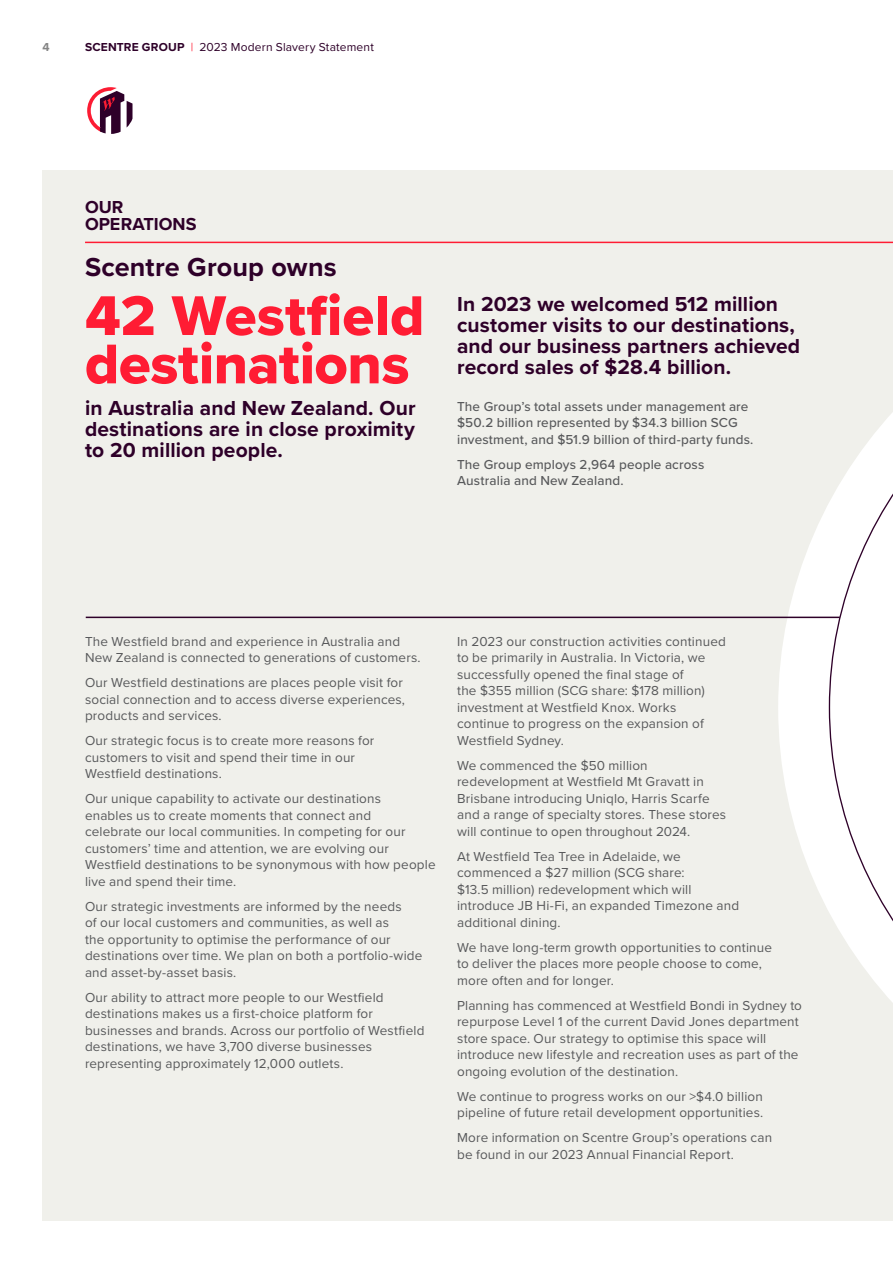
<style>
.page{position:relative;width:893px;height:1263px;background:#fff}
.page>*{position:absolute;margin:0;border:0;box-sizing:border-box;transform-origin:0 0}
._05_Body{font:58.05px/48.3px "Proxima Nova Extrabld";letter-spacing:-.005em;color:#ff1c33}
._05_Body-2{font:700 27px "Proxima Nova";letter-spacing:.005em;color:#2e0029}
._05_Body-3{font:700 21px/21px "Proxima Nova";letter-spacing:.005em;color:#2e0029;text-align:justify}
.CAPS_Subheading_lvl_1{font:700 18px/16.5px "Proxima Nova";letter-spacing:.005em;color:#2e0029}
._05_Body-4{font:13.5px/16.5px "Proxima Nova";letter-spacing:.01em;color:#58595b}
._05_Body-5{font:500 13.5px/16.5px "Proxima Nova";letter-spacing:.01em;color:#58595b}
.t1{font:12px "Proxima Nova";letter-spacing:.015em;color:#2e0029}
.t2{font:700 12px "Proxima Nova";color:#858585}
.s1{font-weight:700}
.s2{color:#ff1c33}
</style>
<div class="page">
<div style="left:43px;top:170px;width:850px;height:1050px;background:#f0f0eb"></div>
<hr style="left:85px;top:242px;width:808px;height:1px;background:#ff1c33">
<svg style="left:778px;top:506px;width:50px;height:403px;fill:#fff"></svg>
<svg style="left:828px;top:412px;width:65px;height:590px;background:#f9f8f8"></svg>
<hr style="left:86px;top:617px;width:754px;height:1px;background:#2e0029">
<svg style="left:87px;top:87px;width:46px;height:47px"></svg>
<p class="t2" style="left:43px;top:38px;width:9px">4</p>
<p class="t1" style="left:85px;top:38px;width:290px"><span class="s1">SCENTRE GROUP</span> <span class="s2">|</span> 2023 Modern Slavery Statement</p>
<p class="CAPS_Subheading_lvl_1" style="left:85px;top:198px;width:113px">OUR<br>OPERATIONS</p>
<p class="_05_Body-2" style="left:85px;top:247px;width:253px">Scentre Group owns</p>
<p class="_05_Body" style="left:85px;top:291px;width:341px">42 Westfield destinations</p>
<p class="_05_Body-3" style="left:85px;top:397px;width:332px">in Australia and New Zealand. Our destinations are in close proximity to 20 million people.</p>
<p class="_05_Body-3" style="left:457px;top:293px;width:345px;text-align:left">In 2023 we welcomed 512 million customer visits to our destinations, and our business partners achieved record sales of $28.4 billion.</p>
<p class="_05_Body-5" style="left:457px;top:397px;width:298px">The Group’s total assets under management are $50.2 billion represented by $34.3 billion SCG investment, and $51.9 billion of third‑party funds.</p>
<p class="_05_Body-5" style="left:457px;top:455px;width:249px">The Group employs 2,964 people across<br>Australia and New Zealand.</p>
<p class="_05_Body-4" style="left:85px;top:632px;width:337px">The Westfield brand and experience in Australia and<br>New Zealand is connected to generations of customers.</p>
<p class="_05_Body-4" style="left:85px;top:674px;width:321px">Our Westfield destinations are places people visit for social connection and to access diverse experiences, products and services.</p>
<p class="_05_Body-4" style="left:85px;top:732px;width:291px">Our strategic focus is to create more reasons for customers to visit and spend their time in our<br>Westfield destinations.</p>
<p class="_05_Body-4" style="left:85px;top:790px;width:352px">Our unique capability to activate our destinations<br>enables us to create moments that connect and<br>celebrate our local communities. In competing for our customers’ time and attention, we are evolving our Westfield destinations to be synonymous with how people live and spend their time.</p>
<p class="_05_Body-4" style="left:85px;top:897px;width:339px">Our strategic investments are informed by the needs<br>of our local customers and communities, as well as<br>the opportunity to optimise the performance of our destinations over time. We plan on both a portfolio-wide and asset-by-asset basis.</p>
<p class="_05_Body-4" style="left:85px;top:988px;width:341px">Our ability to attract more people to our Westfield destinations makes us a first-choice platform for businesses and brands. Across our portfolio of Westfield destinations, we have 3,700 diverse businesses representing approximately 12,000 outlets.</p>
<p class="_05_Body-4" style="left:457px;top:632px;width:270px">In 2023 our construction activities continued to be primarily in Australia. In Victoria, we successfully opened the final stage of<br>the $355 million (SCG share: $178 million) investment at Westfield Knox. Works continue to progress on the expansion of Westfield Sydney.</p>
<p class="_05_Body-4" style="left:457px;top:756px;width:270px">We commenced the $50 million redevelopment at Westfield Mt Gravatt in Brisbane introducing Uniqlo, Harris Scarfe and a range of specialty stores. These stores will continue to open throughout 2024.</p>
<p class="_05_Body-4" style="left:457px;top:847px;width:284px">At Westfield Tea Tree in Adelaide, we commenced a $27 million (SCG share:<br>$13.5 million) redevelopment which will introduce JB Hi-Fi, an expanded Timezone and additional dining.</p>
<p class="_05_Body-4" style="left:457px;top:938px;width:316px">We have long-term growth opportunities to continue to deliver the places more people choose to come, more often and for longer.</p>
<p class="_05_Body-4" style="left:457px;top:996px;width:346px">Planning has commenced at Westfield Bondi in Sydney to repurpose Level 1 of the current David Jones department store space. Our strategy to optimise this space will introduce new lifestyle and recreation uses as part of the ongoing evolution of the destination.</p>
<p class="_05_Body-4" style="left:457px;top:1087px;width:308px">We continue to progress works on our &gt;$4.0 billion pipeline of future retail development opportunities.</p>
<p class="_05_Body-4" style="left:457px;top:1129px;width:317px">More information on Scentre Group’s operations can be found in our 2023 Annual Financial Report.</p>
</div>
